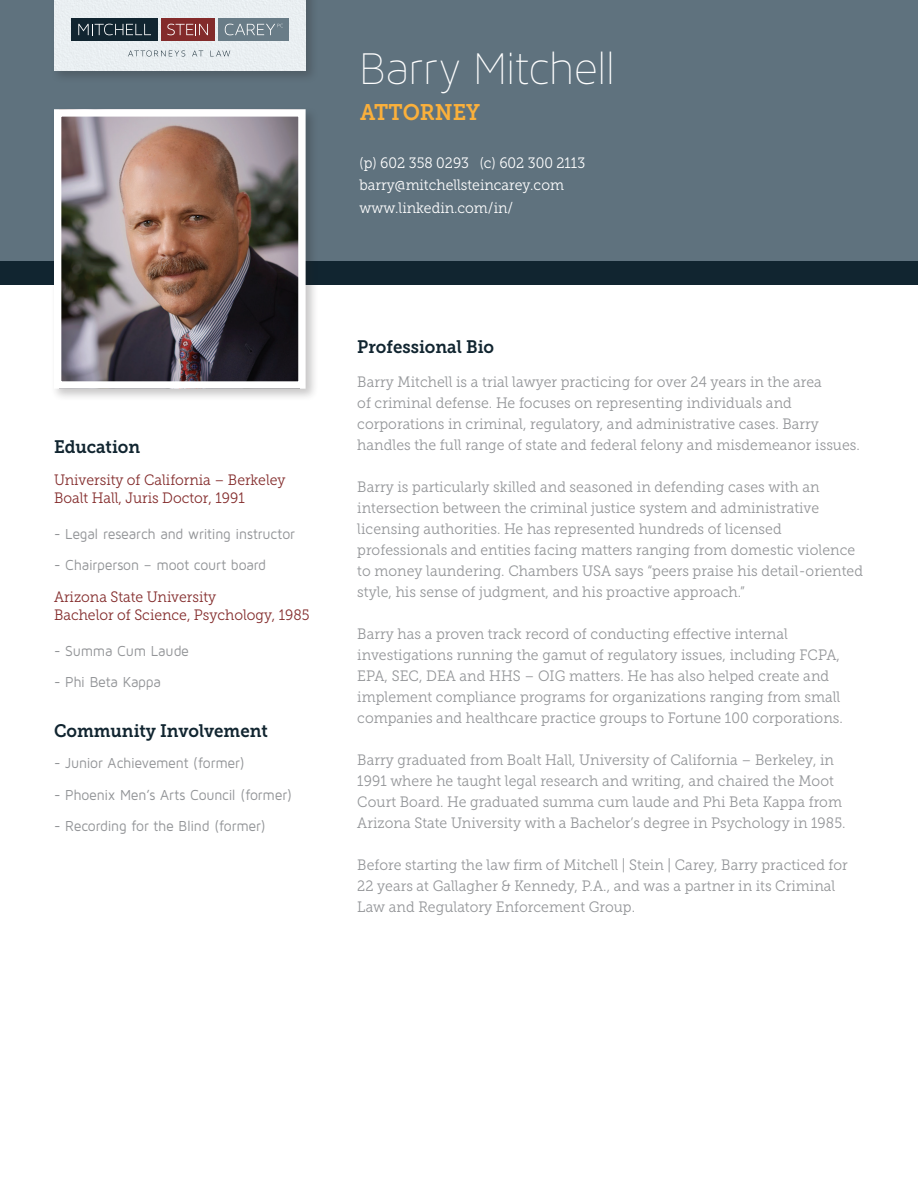
<style>
.page{position:relative;width:918px;height:1188px;background:#fff}
.page>*{position:absolute;margin:0;border:0;box-sizing:border-box;transform-origin:0 0}
.t1{font:49.5px "Maven Pro Light 200";color:#fff;scale:.93 1}
.t2{font:22.5px "Museo Slab 700";color:#fbb03b;scale:.93 1}
.t3{font:18px "Museo Slab 700";color:#112530;scale:.94 1}
.t4{font:15px/21px "Museo Slab 300";letter-spacing:.005em;color:#939598;scale:.94 1}
.t5{font:15px "Maven Pro";letter-spacing:-.015em;color:#939598;scale:.94 1}
.t6{font:15px/18px "Museo Slab 300";color:#832b2b;scale:.94 1}
.t7{font:15px/22.5px "Museo Slab 300";color:#fff;scale:.94 1}
</style>
<div class="page">
<div style="left:0;top:0;width:918px;height:274px;background:#5f727e"></div>
<div style="left:0;top:261px;width:918px;height:24px;background:#112530"></div>
<div style="left:51px;top:106px;width:267px;height:296px;background:#231f20;opacity:.25"></div>
<img style="left:62px;top:117px;width:236px;height:264px">
<div style="left:54px;top:109px;width:252px;height:280px;border:7px solid #fff"></div>
<div style="left:51px;top:0;width:268px;height:83px;background:#596a75"></div>
<div style="left:54px;top:0;width:252px;height:71px;background:#eaeff1"></div>
<div style="left:71px;top:18px;width:86px;height:22px;background:#112530"></div>
<svg style="left:78px;top:24px;width:73px;height:11px"></svg>
<div style="left:161px;top:18px;width:54px;height:22px;background:#832b2b"></div>
<svg style="left:167px;top:24px;width:41px;height:11px"></svg>
<div style="left:218px;top:18px;width:71px;height:22px;background:#697c87"></div>
<svg style="left:225px;top:24px;width:58px;height:11px"></svg>
<svg style="left:128px;top:51px;width:57px;height:5px"></svg>
<svg style="left:192px;top:51px;width:11px;height:5px"></svg>
<svg style="left:210px;top:51px;width:20px;height:5px"></svg>
<h1 class="t1" style="left:360px;top:42px;width:276px">Barry Mitchell</h1>
<h2 class="t2" style="left:360px;top:99px;width:131px">ATTORNEY</h2>
<p class="t7" style="left:360px;top:152px;width:241px">(p) 602 358 0293 (c) 602 300 2113 barry@mitchellsteincarey.com www.linkedin.com/in/</p>
<p class="t3" style="left:54px;top:437px;width:93px">Education</p>
<p class="t6" style="left:54px;top:471px;width:248px">University of California – Berkeley<br>Boalt Hall, Juris Doctor, 1991</p>
<p class="t5" style="left:54px;top:525px;width:258px">- Legal research and writing instructor</p>
<p class="t5" style="left:54px;top:556px;width:227px">- Chairperson – moot court board</p>
<p class="t6" style="left:54px;top:588px;width:273px">Arizona State University<br>Bachelor of Science, Psychology, 1985</p>
<p class="t5" style="left:54px;top:642px;width:145px">- Summa Cum Laude</p>
<p class="t5" style="left:54px;top:673px;width:115px">- Phi Beta Kappa</p>
<p class="t3" style="left:54px;top:721px;width:229px">Community Involvement</p>
<p class="t5" style="left:54px;top:754px;width:204px">- Junior Achievement (former)</p>
<p class="t5" style="left:54px;top:786px;width:255px">- Phoenix Men’s Arts Council (former)</p>
<p class="t5" style="left:54px;top:817px;width:227px">- Recording for the Blind (former)</p>
<p class="t3" style="left:357px;top:336px;width:147px">Professional Bio</p>
<p class="t4" style="left:357px;top:372px;width:536px">Barry Mitchell is a trial lawyer practicing for over 24 years in the area<br>of criminal defense. He focuses on representing individuals and corporations in criminal, regulatory, and administrative cases. Barry handles the full range of state and federal felony and misdemeanor issues.</p>
<p class="t4" style="left:357px;top:477px;width:540px">Barry is particularly skilled and seasoned in defending cases with an intersection between the criminal justice system and administrative licensing authorities. He has represented hundreds of licensed professionals and entities facing matters ranging from domestic violence to money laundering. Chambers USA says “peers praise his detail-oriented style, his sense of judgment, and his proactive approach.”</p>
<p class="t4" style="left:357px;top:624px;width:518px">Barry has a proven track record of conducting effective internal investigations running the gamut of regulatory issues, including FCPA, EPA, SEC, DEA and HHS – OIG matters. He has also helped create and implement compliance programs for organizations ranging from small companies and healthcare practice groups to Fortune 100 corporations.</p>
<p class="t4" style="left:357px;top:750px;width:521px">Barry graduated from Boalt Hall, University of California – Berkeley, in 1991 where he taught legal research and writing, and chaired the Moot Court Board. He graduated summa cum laude and Phi Beta Kappa from Arizona State University with a Bachelor’s degree in Psychology in 1985.</p>
<p class="t4" style="left:357px;top:855px;width:523px">Before starting the law firm of Mitchell | Stein | Carey, Barry practiced for<br>22 years at Gallagher &amp; Kennedy, P.A., and was a partner in its Criminal<br>Law and Regulatory Enforcement Group.</p>
</div>
